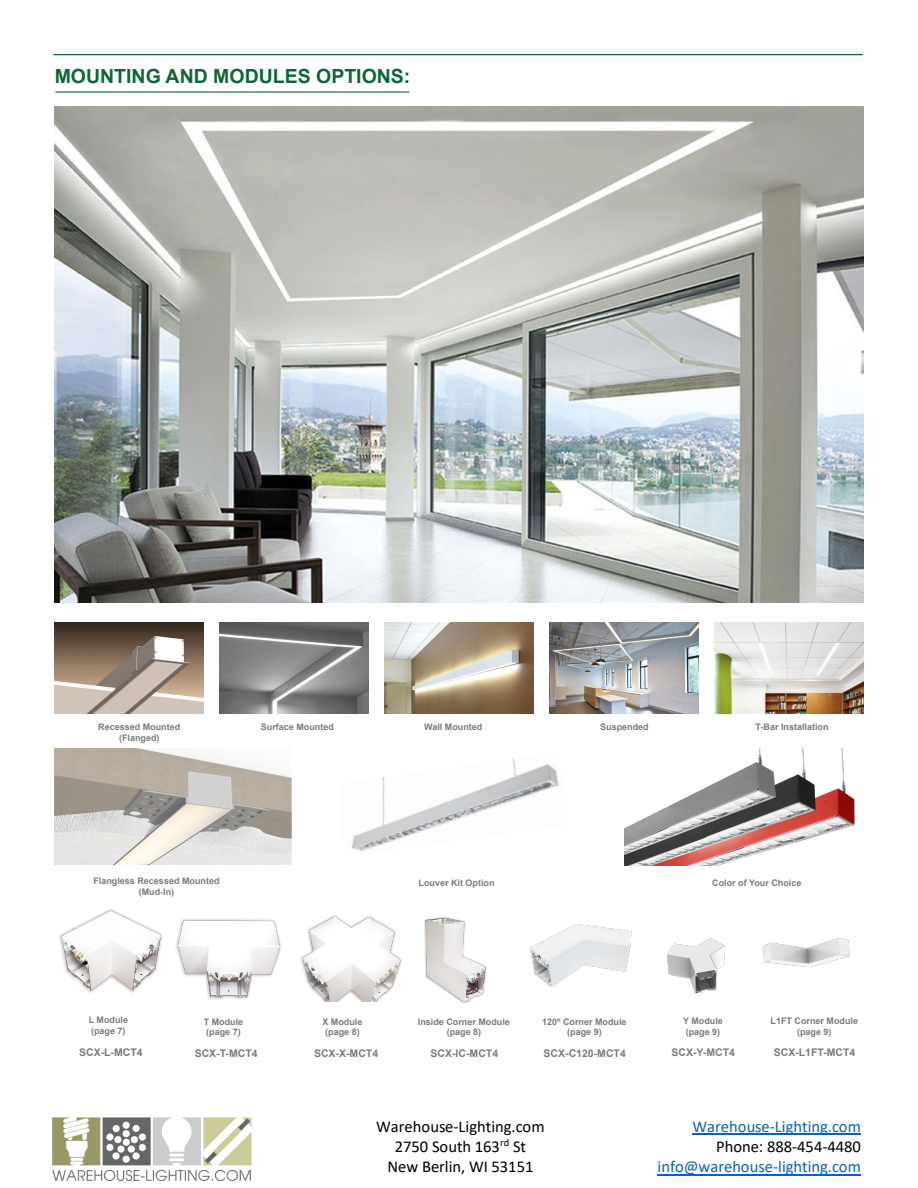
<style>
.page{position:relative;width:918px;height:1188px;background:#fff}
.page>*{position:absolute;margin:0;border:0;box-sizing:border-box;transform-origin:0 0}
.t1{font:700 19.5px "Arial";color:#0d6736}
.t2{font:16.5px/20.1px "Calibri";color:#000;text-align:center}
.t3{font:16.5px "Calibri";color:#0563c1}
.CONTENT_TEXT10{font:700 10.5px "Arial";color:#7a7b7e}
.CONTENT_TEXT10-2{font:700 9px "Arial";color:#7a7b7e}
</style>
<div class="page">
<img style="left:54px;top:622px;width:149px;height:91px">
<img style="left:54px;top:748px;width:237px;height:116px">
<img style="left:219px;top:622px;width:149px;height:91px">
<img style="left:352px;top:758px;width:207px;height:94px">
<img style="left:385px;top:622px;width:149px;height:91px">
<img style="left:625px;top:748px;width:230px;height:118px">
<img style="left:550px;top:622px;width:149px;height:91px">
<img style="left:715px;top:622px;width:149px;height:91px">
<img style="left:54px;top:107px;width:810px;height:496px">
<hr style="left:54px;top:54px;width:809px;height:1px;background:#0d6736">
<hr style="left:55px;top:92px;width:354px;height:1px;background:#0d6736">
<img style="left:301px;top:915px;width:101px;height:87px">
<img style="left:424px;top:917px;width:63px;height:85px">
<img style="left:530px;top:924px;width:102px;height:63px">
<img style="left:667px;top:938px;width:59px;height:55px">
<img style="left:763px;top:938px;width:87px;height:30px">
<img style="left:59px;top:909px;width:104px;height:84px">
<img style="left:176px;top:919px;width:105px;height:81px">
<hr style="left:658px;top:1174px;width:203px;height:1px;background:#0563c1">
<hr style="left:693px;top:1134px;width:168px;height:1px;background:#0563c1">
<img style="left:52px;top:1117px;width:200px;height:64px">
<p class="t1" style="left:55px;top:63px;width:357px">MOUNTING AND MODULES OPTIONS:</p>
<p class="CONTENT_TEXT10-2" style="left:98px;top:721px;width:84px">Recessed Mounted</p>
<p class="CONTENT_TEXT10-2" style="left:119px;top:731px;width:42px">(Flanged)</p>
<p class="CONTENT_TEXT10-2" style="left:261px;top:721px;width:75px">Surface Mounted</p>
<p class="CONTENT_TEXT10-2" style="left:424px;top:721px;width:60px">Wall Mounted</p>
<p class="CONTENT_TEXT10-2" style="left:600px;top:721px;width:50px">Suspended</p>
<p class="CONTENT_TEXT10-2" style="left:756px;top:721px;width:75px">T-Bar Installation</p>
<p class="CONTENT_TEXT10-2" style="left:93px;top:875px;width:128px">Flangless Recessed Mounted</p>
<p class="CONTENT_TEXT10-2" style="left:139px;top:886px;width:37px">(Mud-In)</p>
<p class="CONTENT_TEXT10-2" style="left:419px;top:876px;width:78px">Louver Kit Option</p>
<p class="CONTENT_TEXT10-2" style="left:712px;top:876px;width:91px">Color of Your Choice</p>
<p class="CONTENT_TEXT10-2" style="left:89px;top:1014px;width:41px">L Module</p>
<p class="CONTENT_TEXT10-2" style="left:91px;top:1025px;width:36px">(page 7)</p>
<p class="CONTENT_TEXT10" style="left:79px;top:1045px;width:65px">SCX-L-MCT4</p>
<p class="CONTENT_TEXT10-2" style="left:204px;top:1015px;width:41px">T Module</p>
<p class="CONTENT_TEXT10-2" style="left:206px;top:1026px;width:36px">(page 7)</p>
<p class="CONTENT_TEXT10" style="left:195px;top:1047px;width:64px">SCX-T-MCT4</p>
<p class="CONTENT_TEXT10-2" style="left:322px;top:1015px;width:42px">X Module</p>
<p class="CONTENT_TEXT10-2" style="left:325px;top:1026px;width:36px">(page 8)</p>
<p class="CONTENT_TEXT10" style="left:314px;top:1047px;width:66px">SCX-X-MCT4</p>
<p class="CONTENT_TEXT10-2" style="left:418px;top:1015px;width:94px">Inside Corner Module</p>
<p class="CONTENT_TEXT10-2" style="left:447px;top:1026px;width:36px">(page 8)</p>
<p class="CONTENT_TEXT10" style="left:431px;top:1046px;width:69px">SCX-IC-MCT4</p>
<p class="CONTENT_TEXT10-2" style="left:542px;top:1015px;width:86px">120º Corner Module</p>
<p class="CONTENT_TEXT10-2" style="left:567px;top:1026px;width:36px">(page 9)</p>
<p class="CONTENT_TEXT10" style="left:544px;top:1046px;width:84px">SCX-C120-MCT4</p>
<p class="CONTENT_TEXT10-2" style="left:683px;top:1015px;width:41px">Y Module</p>
<p class="CONTENT_TEXT10-2" style="left:686px;top:1026px;width:36px">(page 9)</p>
<p class="CONTENT_TEXT10" style="left:671px;top:1046px;width:65px">SCX-Y-MCT4</p>
<p class="CONTENT_TEXT10-2" style="left:771px;top:1015px;width:89px">L1FT Corner Module</p>
<p class="CONTENT_TEXT10-2" style="left:797px;top:1026px;width:36px">(page 9)</p>
<p class="CONTENT_TEXT10" style="left:774px;top:1046px;width:83px">SCX-L1FT-MCT4</p>
<h2 class="t2" style="left:376px;top:1118px;width:170px">Warehouse-Lighting.com<br>2750 South 163<sup>rd</sup> St<br>New Berlin, WI 53151</h2>
<h2 class="t3" style="left:693px;top:1120px;width:170px">Warehouse-Lighting.com</h2>
<h2 class="t2" style="left:716px;top:1138px;width:146px">Phone: 888-454-4480</h2>
<h2 class="t3" style="left:658px;top:1160px;width:205px">info@warehouse-lighting.com</h2>
</div>
